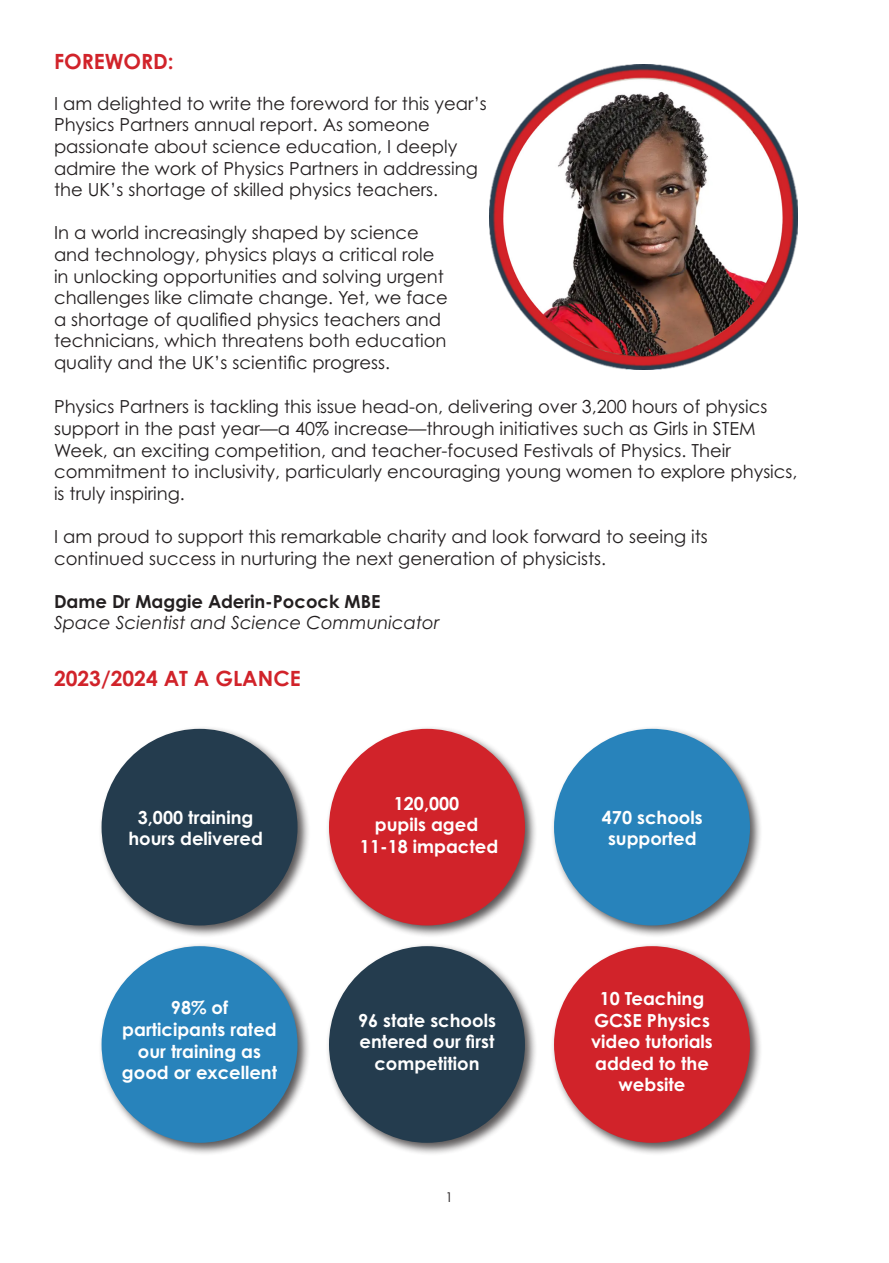
<style>
.page{position:relative;width:889px;height:1263px;background:#fff}
.page>*{position:absolute;margin:0;border:0;box-sizing:border-box;transform-origin:0 0}
.t1{font:700 21px "Century Gothic";color:#d1232a}
.t2{font:700 21px "Century Gothic Pro";color:#d1232a}
.t3{font:18px/21.6px "Century Gothic Pro";color:#231f20}
.t4{font:700 18px/21.6px "Century Gothic Pro";color:#fff;text-align:center}
.t5{font:italic 18px "Century Gothic Pro";color:#231f20}
.t6{font:700 18px "Century Gothic Pro";color:#231f20}
.t7{font:13.5px "Century Gothic Pro";color:#231f20}
</style>
<div class="page">
<img style="left:490px;top:64px;width:307px;height:306px">
<div style="left:98px;top:725px;width:212px;height:213px;background:#231f20;opacity:.75"></div>
<div style="left:102px;top:729px;width:195px;height:196px;background:#243c4e;border-radius:50%"></div>
<div style="left:325px;top:725px;width:213px;height:213px;background:#231f20;opacity:.75"></div>
<div style="left:329px;top:729px;width:196px;height:196px;background:#d1232a;border-radius:50%"></div>
<div style="left:550px;top:725px;width:213px;height:213px;background:#231f20;opacity:.75"></div>
<div style="left:554px;top:729px;width:196px;height:196px;background:#2883bb;border-radius:50%"></div>
<div style="left:98px;top:943px;width:212px;height:212px;background:#231f20;opacity:.75"></div>
<div style="left:102px;top:946px;width:195px;height:197px;background:#2883bb;border-radius:50%"></div>
<div style="left:550px;top:943px;width:213px;height:212px;background:#231f20;opacity:.75"></div>
<div style="left:554px;top:946px;width:196px;height:197px;background:#d1232a;border-radius:50%"></div>
<div style="left:325px;top:943px;width:213px;height:212px;background:#231f20;opacity:.75"></div>
<div style="left:329px;top:946px;width:196px;height:197px;background:#243c4e;border-radius:50%"></div>
<p class="t2" style="left:54px;top:49px;width:121px">FOREWORD:</p>
<p class="t3" style="left:54px;top:92px;width:434px">I am delighted to write the foreword for this year’s Physics Partners annual report. As someone passionate about science education, I deeply admire the work of Physics Partners in addressing the UK’s shortage of skilled physics teachers.</p>
<p class="t3" style="left:54px;top:222px;width:395px">In a world increasingly shaped by science and technology, physics plays a critical role in unlocking opportunities and solving urgent challenges like climate change. Yet, we face a shortage of qualified physics teachers and technicians, which threatens both education quality and the UK’s scientific progress.</p>
<p class="t3" style="left:54px;top:396px;width:745px">Physics Partners is tackling this issue head-on, delivering over 3,200 hours of physics support in the past year—a 40% increase—through initiatives such as Girls in STEM Week, an exciting competition, and teacher-focused Festivals of Physics. Their commitment to inclusivity, particularly encouraging young women to explore physics, is truly inspiring.</p>
<p class="t3" style="left:54px;top:525px;width:655px">I am proud to support this remarkable charity and look forward to seeing its continued success in nurturing the next generation of physicists.</p>
<p class="t6" style="left:54px;top:590px;width:328px">Dame Dr Maggie Aderin-Pocock MBE</p>
<p class="t5" style="left:54px;top:612px;width:387px">Space Scientist and Science Communicator</p>
<p class="t1" style="left:54px;top:663px;width:248px">2023/2024 AT A GLANCE</p>
<p class="t4" style="left:128px;top:806px;width:136px">3,000 training hours delivered</p>
<p class="t4" style="left:122px;top:997px;width:157px">98% of participants rated our training as good or excellent</p>
<p class="t4" style="left:394px;top:792px;width:67px">120,000</p>
<p class="t4" style="left:375px;top:814px;width:105px">pupils aged</p>
<p class="t4" style="left:360px;top:835px;width:140px">11-18 impacted</p>
<p class="t4" style="left:358px;top:1009px;width:139px">96 state schools entered our first competition</p>
<p class="t7" style="left:445px;top:1189px;width:9px">1</p>
<p class="t4" style="left:602px;top:806px;width:102px">470 schools supported</p>
<p class="t4" style="left:591px;top:987px;width:123px">10 Teaching<br>GCSE Physics video tutorials added to the website</p>
</div>
